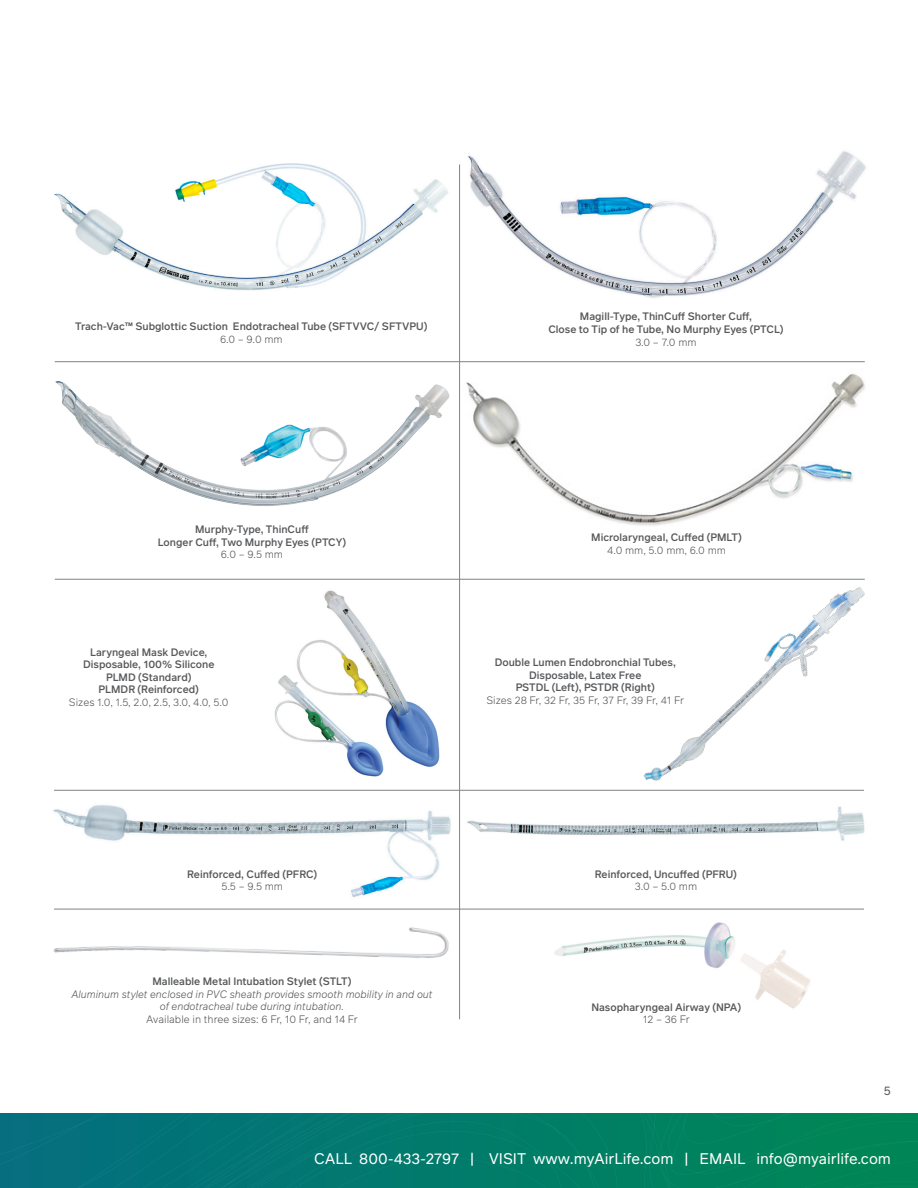
<style>
.page{position:relative;width:918px;height:1188px;background:#fff}
.page>*{position:absolute;margin:0;border:0;box-sizing:border-box;transform-origin:0 0}
.t1{font:15px "Infra";color:#fff}
.t2{font:12px "Infra";color:#57585a}
.t3{font:500 10.5px/12.6px "Infra";color:#57585a;text-align:center}
.t4{font:300 10.5px "Infra";color:#57585a}
.t5{font:italic 300 10.5px/12.6px "Infra";color:#57585a;text-align:center}
</style>
<div class="page">
<svg style="left:0;top:1113px;width:918px;height:7px;background:#017b6a"></svg>
<svg style="left:0;top:1120px;width:918px;height:36px;background:#017b6a"></svg>
<svg style="left:0;top:1156px;width:918px;height:32px;background:#017b6a"></svg>
<img style="left:460px;top:373px;width:405px;height:153px">
<img style="left:554px;top:922px;width:257px;height:87px">
<img style="left:258px;top:578px;width:216px;height:212px">
<img style="left:53px;top:804px;width:398px;height:94px">
<img style="left:467px;top:806px;width:398px;height:35px">
<img style="left:468px;top:151px;width:398px;height:147px">
<img style="left:55px;top:381px;width:395px;height:125px">
<img style="left:53px;top:927px;width:396px;height:31px">
<img style="left:643px;top:587px;width:222px;height:194px">
<img style="left:54px;top:163px;width:394px;height:128px">
<hr style="left:459px;top:164px;width:1px;height:855px;background:#808285">
<hr style="left:54px;top:909px;width:810px;height:1px;background:#808285">
<hr style="left:55px;top:361px;width:810px;height:1px;background:#808285">
<hr style="left:55px;top:579px;width:810px;height:1px;background:#808285">
<hr style="left:54px;top:790px;width:810px;height:1px;background:#808285">
<p class="t3" style="left:75px;top:320px;width:354px">Trach-Vac™ Subglottic Suction Endotracheal Tube (SFTVVC/ SFTVPU)</p>
<p class="t4" style="left:220px;top:332px;width:64px">6.0 – 9.0 mm</p>
<p class="t3" style="left:548px;top:310px;width:237px">Magill-Type, ThinCuff Shorter Cuff,<br>Close to Tip of he Tube, No Murphy Eyes (PTCL)</p>
<p class="t4" style="left:635px;top:335px;width:63px">3.0 – 7.0 mm</p>
<p class="t3" style="left:158px;top:523px;width:190px">Murphy-Type, ThinCuff<br>Longer Cuff, Two Murphy Eyes (PTCY)</p>
<p class="t4" style="left:221px;top:547px;width:64px">6.0 – 9.5 mm</p>
<p class="t3" style="left:83px;top:645px;width:133px">Laryngeal Mask Device,<br>Disposable, 100% Silicone<br>PLMD (Standard)<br>PLMDR (Reinforced)</p>
<p class="t4" style="left:69px;top:695px;width:161px">Sizes 1.0, 1.5, 2.0, 2.5, 3.0, 4.0, 5.0</p>
<p class="t3" style="left:591px;top:531px;width:152px">Microlaryngeal, Cuffed (PMLT)</p>
<p class="t4" style="left:607px;top:543px;width:120px">4.0 mm, 5.0 mm, 6.0 mm</p>
<p class="t3" style="left:495px;top:656px;width:183px">Double Lumen Endobronchial Tubes,<br>Disposable, Latex Free<br>PSTDL (Left), PSTDR (Right)</p>
<p class="t4" style="left:486px;top:693px;width:199px">Sizes 28 Fr, 32 Fr, 35 Fr, 37 Fr, 39 Fr, 41 Fr</p>
<p class="t3" style="left:187px;top:868px;width:132px">Reinforced, Cuffed (PFRC)</p>
<p class="t4" style="left:221px;top:879px;width:63px">5.5 – 9.5 mm</p>
<p class="t3" style="left:153px;top:975px;width:200px">Malleable Metal Intubation Stylet (STLT)</p>
<p class="t5" style="left:71px;top:987px;width:363px">Aluminum stylet enclosed in PVC sheath provides smooth mobility in and out of endotracheal tube during intubation.</p>
<p class="t4" style="left:146px;top:1012px;width:213px">Available in three sizes: 6 Fr, 10 Fr, and 14 Fr</p>
<p class="t3" style="left:595px;top:868px;width:144px">Reinforced, Uncuffed (PFRU)</p>
<p class="t4" style="left:635px;top:879px;width:64px">3.0 – 5.0 mm</p>
<p class="t3" style="left:591px;top:1000px;width:151px">Nasopharyngeal Airway (NPA)</p>
<p class="t4" style="left:643px;top:1012px;width:48px">12 – 36 Fr</p>
<p class="t2" style="left:884px;top:1082px;width:9px">5</p>
<h1 class="t1" style="left:314px;top:1148px;width:578px">CALL 800-433-2797 | VISIT www.myAirLife.com | EMAIL info@myairlife.com</h1>
</div>
